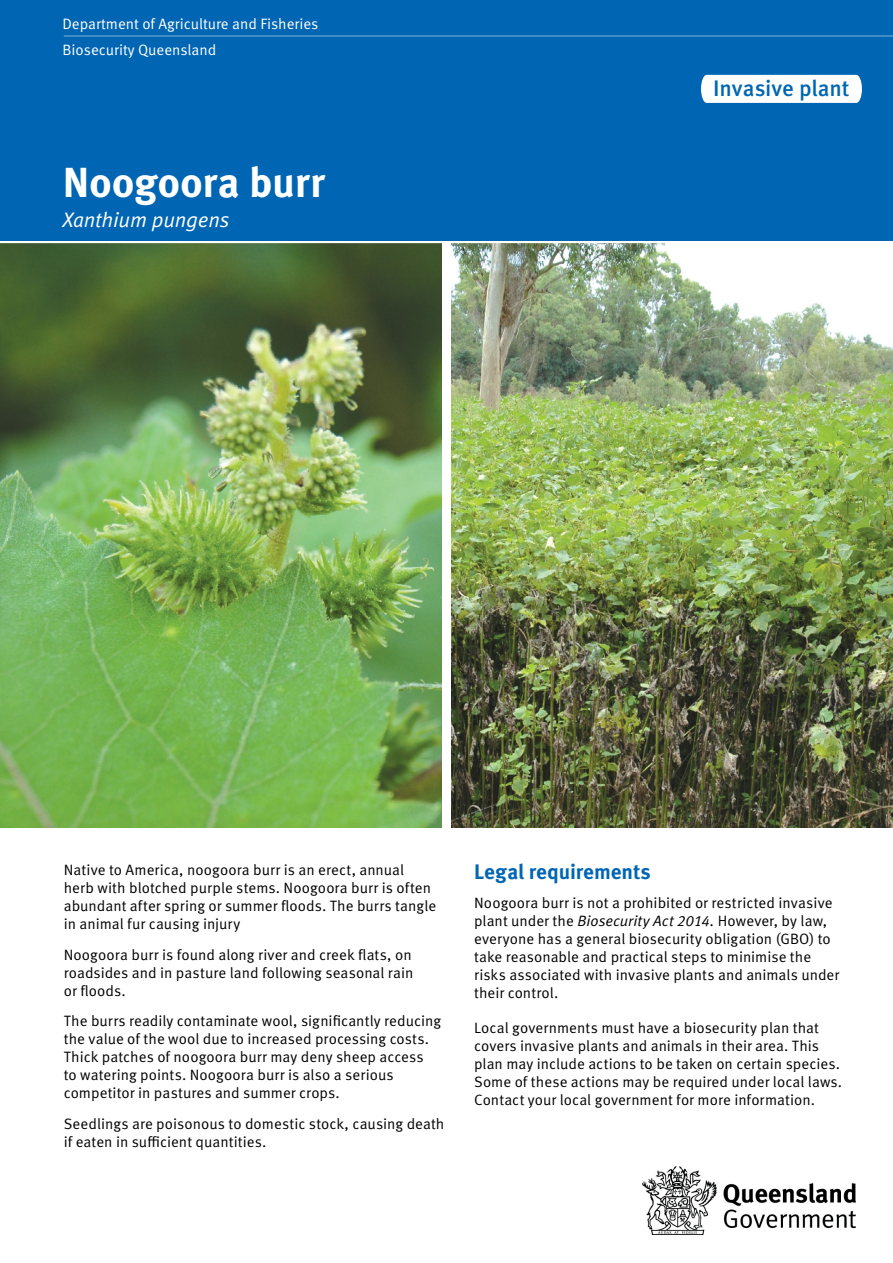
<style>
.page{position:relative;width:893px;height:1263px;background:#fff}
.page>*{position:absolute;margin:0;border:0;box-sizing:border-box;transform-origin:0 0}
.t1{font:700 42px "Meta OT";letter-spacing:-.005em;color:#fff}
.t2{font:500 22.5px "Meta OT";letter-spacing:-.01em;color:#0066b3}
.header01{font:700 21px "Meta OT";letter-spacing:-.005em;color:#0066b3}
.Species{font:italic 21px "Meta OT";letter-spacing:-.01em;color:#fff}
.header01-2{font:15px/18px "Meta OT";color:#000}
.t3{font:15px "Meta OT";color:#fff}
.s1{font-style:italic}
</style>
<div class="page">
<img style="left:452px;top:243px;width:441px;height:584px">
<img style="left:0;top:243px;width:441px;height:584px">
<div style="left:0;top:0;width:893px;height:241px;background:#0066b3"></div>
<hr style="left:64px;top:36px;width:829px;height:1px;background:#fff">
<div style="left:701px;top:75px;width:161px;height:28px;background:#fff"></div>
<img style="left:643px;top:1166px;width:212px;height:68px">
<p class="t3" style="left:62px;top:15px;width:257px">Department of Agriculture and Fisheries</p>
<p class="t3" style="left:62px;top:41px;width:155px">Biosecurity Queensland</p>
<p class="t1" style="left:63px;top:156px;width:264px">Noogoora burr</p>
<p class="Species" style="left:63px;top:207px;width:168px">Xanthium pungens</p>
<p class="t2" style="left:713px;top:74px;width:138px">Invasive plant</p>
<p class="header01-2" style="left:64px;top:861px;width:374px">Native to America, noogoora burr is an erect, annual herb with blotched purple stems. Noogoora burr is often abundant after spring or summer floods. The burrs tangle in animal fur causing injury</p>
<p class="header01-2" style="left:64px;top:945px;width:351px;text-align:justify">Noogoora burr is found along river and creek flats, on roadsides and in pasture land following seasonal rain or floods.</p>
<p class="header01-2" style="left:64px;top:1012px;width:379px">The burrs readily contaminate wool, significantly reducing the value of the wool due to increased processing costs.<br>Thick patches of noogoora burr may deny sheep access<br>to watering points. Noogoora burr is also a serious competitor in pastures and summer crops.</p>
<p class="header01-2" style="left:64px;top:1115px;width:382px">Seedlings are poisonous to domestic stock, causing death if eaten in sufficient quantities.</p>
<p class="header01" style="left:474px;top:859px;width:178px">Legal requirements</p>
<p class="header01-2" style="left:474px;top:894px;width:367px">Noogoora burr is not a prohibited or restricted invasive plant under the <span class="s1">Biosecurity Act 2014.</span> However, by law, everyone has a general biosecurity obligation (GBO) to take reasonable and practical steps to minimise the risks associated with invasive plants and animals under their control.</p>
<p class="header01-2" style="left:474px;top:1019px;width:370px">Local governments must have a biosecurity plan that covers invasive plants and animals in their area. This plan may include actions to be taken on certain species.<br>Some of these actions may be required under local laws.<br>Contact your local government for more information.</p>
</div>
